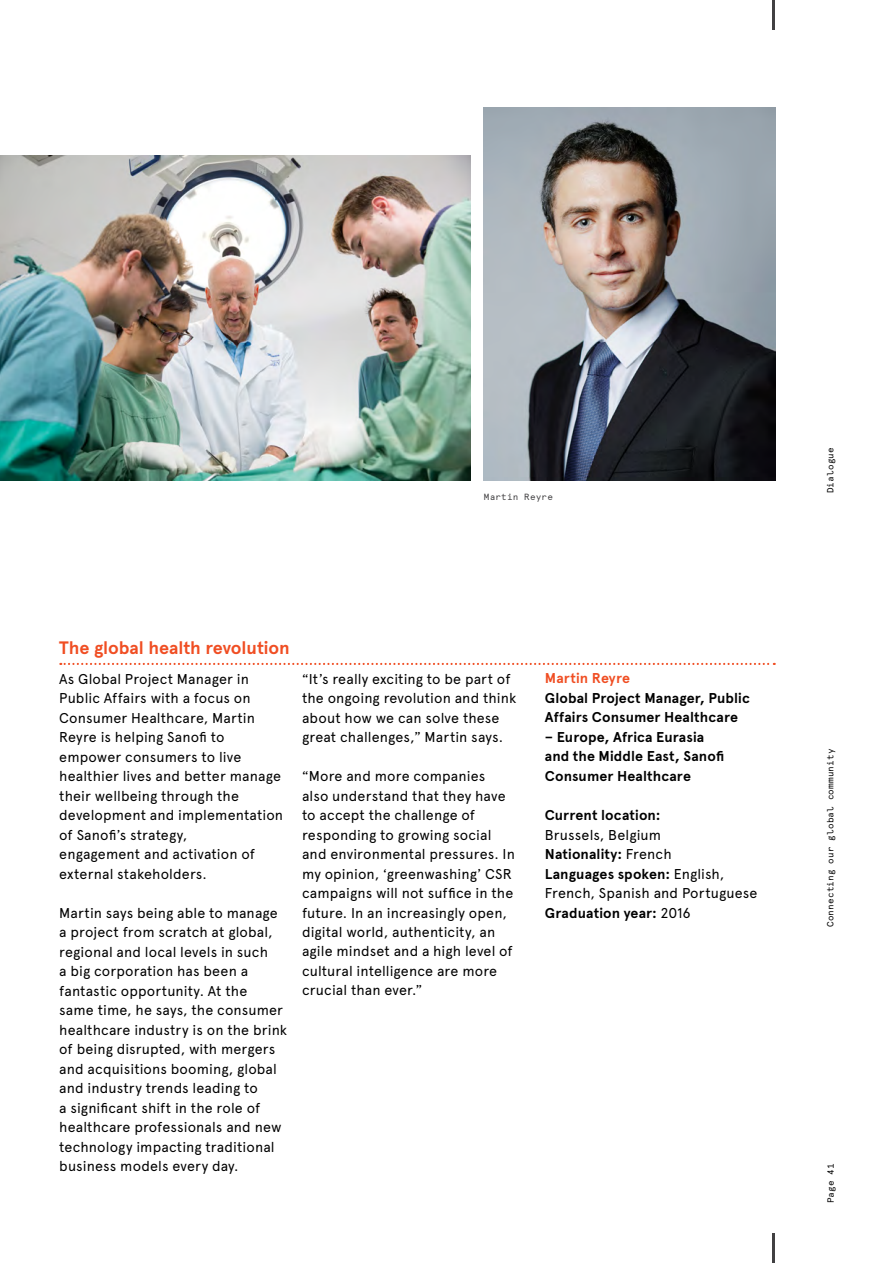
<style>
.page{position:relative;width:893px;height:1263px;background:#fff}
.page>*{position:absolute;margin:0;border:0;box-sizing:border-box;transform-origin:0 0}
.Body_Heading_with_Li{font:700 18px "Apercu Pro";letter-spacing:-.005em;color:#f04e23}
.Body_Text_-_9_5_13pt{font:14.25px/19.5px "Apercu Pro";letter-spacing:.01em;color:#000}
.Body_Heading_-_9_5_1{font:700 14.25px/19.5px "Apercu Pro";letter-spacing:.01em;color:#000}
.Body_Text_-_9_5_13pt-2{font:700 14.25px "Apercu Pro";letter-spacing:.01em;color:#000}
.Quote_Name_-_9_5_13p{font:700 14.25px "Apercu Pro";letter-spacing:.005em;color:#f04e23}
.t1{font:9px "Apercu Pro Mono";letter-spacing:.02em;color:#000}
.t2{font:9px "Apercu Pro Mono";letter-spacing:.02em;color:#414042}
.s1{font-weight:400}
.s2{font-weight:700}
</style>
<div class="page">
<svg style="left:60px;top:663px;width:715px;height:2px"></svg>
<img style="left:484px;top:108px;width:291px;height:372px">
<img style="left:0;top:156px;width:471px;height:324px">
<hr style="left:773px;top:1233px;width:2px;height:30px;background:#414042">
<hr style="left:773px;top:0;width:2px;height:30px;background:#414042">
<p class="t2" style="left:484px;top:490px;width:70px">Martin Reyre</p>
<p class="Body_Heading_with_Li" style="left:59px;top:634px;width:232px">The global health revolution</p>
<p class="Body_Text_-_9_5_13pt" style="left:59px;top:668px;width:225px">As Global Project Manager in<br>Public Affairs with a focus on<br>Consumer Healthcare, Martin<br>Reyre is helping Sanofi to empower consumers to live healthier lives and better manage their wellbeing through the development and implementation of Sanofi’s strategy,<br>engagement and activation of external stakeholders.</p>
<p class="Body_Text_-_9_5_13pt" style="left:59px;top:902px;width:229px">Martin says being able to manage a project from scratch at global, regional and local levels in such<br>a big corporation has been a fantastic opportunity. At the<br>same time, he says, the consumer healthcare industry is on the brink of being disrupted, with mergers and acquisitions booming, global and industry trends leading to<br>a significant shift in the role of healthcare professionals and new technology impacting traditional business models every day.</p>
<p class="Body_Text_-_9_5_13pt" style="left:302px;top:668px;width:216px">“It’s really exciting to be part of the ongoing revolution and think about how we can solve these great challenges,” Martin says.</p>
<p class="Body_Text_-_9_5_13pt" style="left:302px;top:765px;width:214px">“More and more companies also understand that they have to accept the challenge of responding to growing social and environmental pressures. In my opinion, ‘greenwashing’ CSR campaigns will not suffice in the future. In an increasingly open, digital world, authenticity, an agile mindset and a high level of cultural intelligence are more crucial than ever.”</p>
<p class="Quote_Name_-_9_5_13p" style="left:545px;top:668px;width:87px">Martin Reyre</p>
<p class="Body_Heading_-_9_5_1" style="left:545px;top:688px;width:207px">Global Project Manager, Public<br>Affairs Consumer Healthcare</p>
<p class="Body_Heading_-_9_5_1" style="left:545px;top:727px;width:181px">– Europe, Africa Eurasia and the Middle East, Sanofi<br>Consumer Healthcare</p>
<p class="Body_Heading_-_9_5_1" style="left:545px;top:805px;width:118px">Current location:<br><span class="s1">Brussels, Belgium</span></p>
<p class="Body_Text_-_9_5_13pt-2" style="left:545px;top:843px;width:128px">Nationality: <span class="s1">French</span></p>
<p class="Body_Text_-_9_5_13pt" style="left:545px;top:863px;width:214px"><span class="s2">Languages spoken:</span> English,<br>French, Spanish and Portuguese</p>
<p class="Body_Text_-_9_5_13pt-2" style="left:545px;top:902px;width:147px">Graduation year: <span class="s1">2016</span></p>
<p class="t1" style="left:823px;top:493px;width:47px;rotate:-90deg">Dialogue</p>
<p class="t1" style="left:823px;top:927px;width:180px;rotate:-90deg">Connecting our global community</p>
<p class="t1" style="left:824px;top:1203px;width:42px;rotate:-90deg">Page 41</p>
</div>
